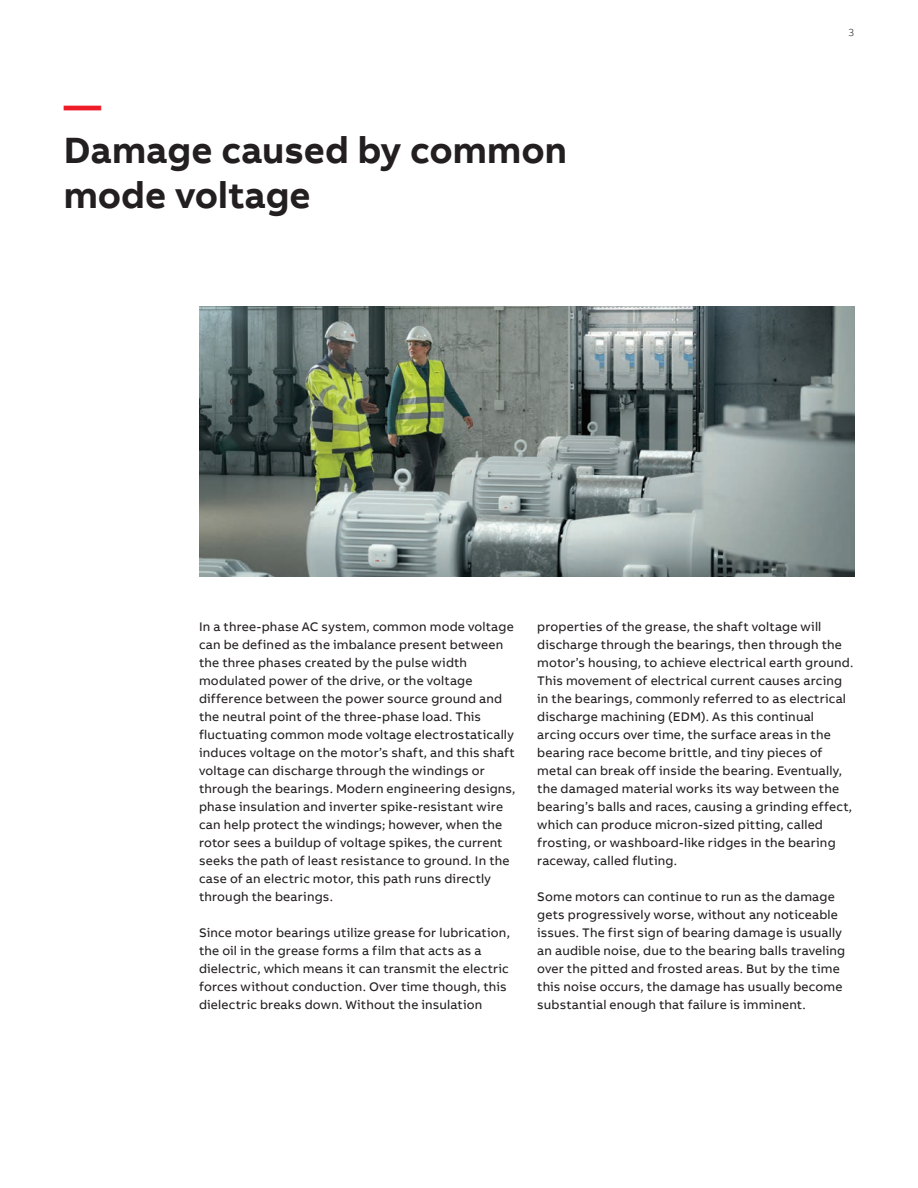
<style>
.page{position:relative;width:918px;height:1188px;background:#fff}
.page>*{position:absolute;margin:0;border:0;box-sizing:border-box;transform-origin:0 0}
.t1{font:700 37.5px/45px "AB Bvoice";color:#231f20}
.t2{font:700 37.5px "AB Bvoice";color:#ee1c28}
.t3{font:12.75px/18px "AB Bvoice";letter-spacing:.015em;color:#231f20}
.t4{font:300 10.5px "AB Bvoice";color:#231f20}
</style>
<div class="page">
<img style="left:199px;top:307px;width:655px;height:270px">
<h1 class="t2" style="left:64px;top:81px;width:39px">—</h1>
<h1 class="t1" style="left:64px;top:128px;width:505px">Damage caused by common mode voltage</h1>
<p class="t4" style="left:849px;top:26px;width:7px">3</p>
<p class="t3" style="left:199px;top:618px;width:318px">In a three-phase AC system, common mode voltage can be defined as the imbalance present between the three phases created by the pulse width modulated power of the drive, or the voltage difference between the power source ground and the neutral point of the three-phase load. This fluctuating common mode voltage electrostatically induces voltage on the motor’s shaft, and this shaft voltage can discharge through the windings or through the bearings. Modern engineering designs, phase insulation and inverter spike-resistant wire can help protect the windings; however, when the rotor sees a buildup of voltage spikes, the current seeks the path of least resistance to ground. In the case of an electric motor, this path runs directly through the bearings.</p>
<p class="t3" style="left:199px;top:924px;width:312px">Since motor bearings utilize grease for lubrication, the oil in the grease forms a film that acts as a dielectric, which means it can transmit the electric forces without conduction. Over time though, this dielectric breaks down. Without the insulation</p>
<p class="t3" style="left:537px;top:618px;width:318px">properties of the grease, the shaft voltage will discharge through the bearings, then through the motor’s housing, to achieve electrical earth ground.<br>This movement of electrical current causes arcing in the bearings, commonly referred to as electrical discharge machining (EDM). As this continual arcing occurs over time, the surface areas in the bearing race become brittle, and tiny pieces of metal can break off inside the bearing. Eventually, the damaged material works its way between the bearing’s balls and races, causing a grinding effect, which can produce micron-sized pitting, called frosting, or washboard-like ridges in the bearing raceway, called fluting.</p>
<p class="t3" style="left:537px;top:888px;width:309px">Some motors can continue to run as the damage gets progressively worse, without any noticeable issues. The first sign of bearing damage is usually an audible noise, due to the bearing balls traveling over the pitted and frosted areas. But by the time this noise occurs, the damage has usually become substantial enough that failure is imminent.</p>
</div>
